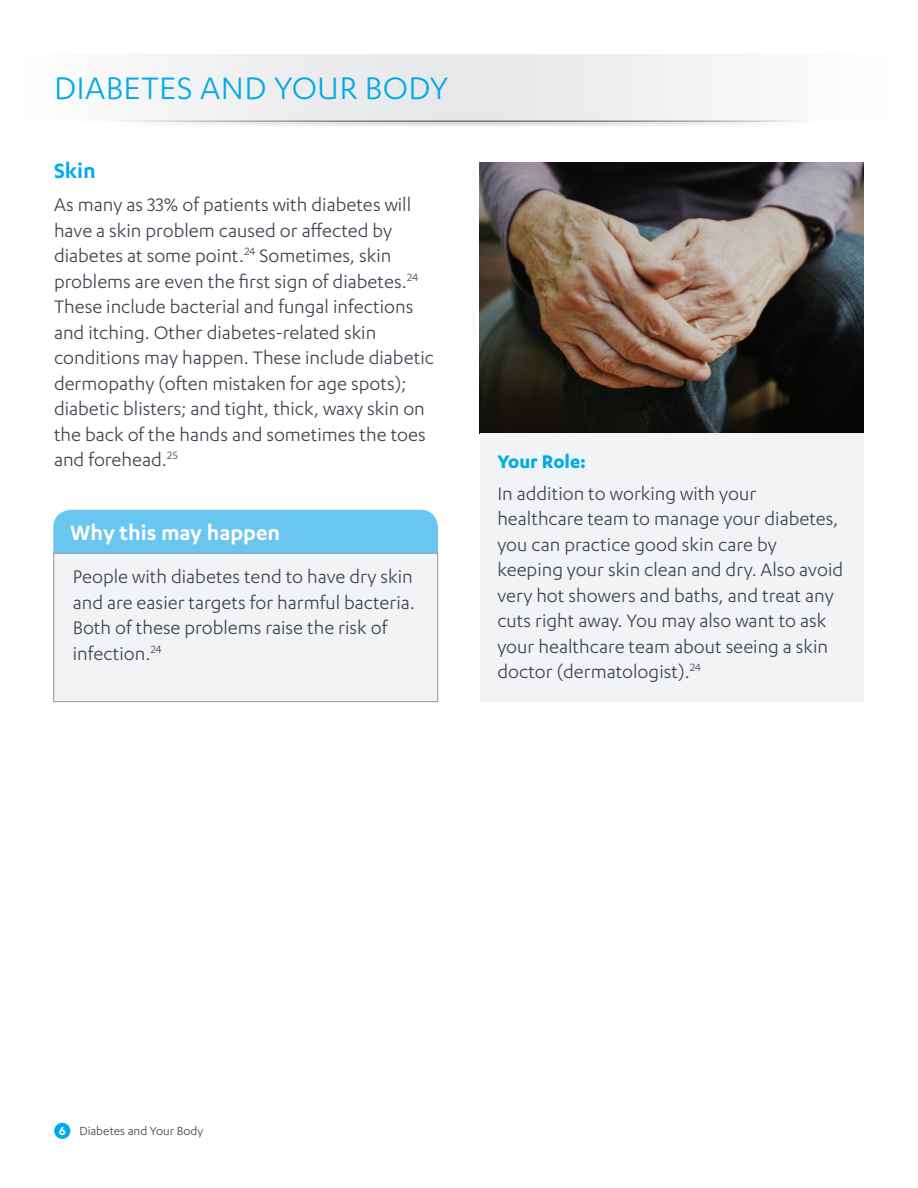
<style>
.page{position:relative;width:918px;height:1188px;background:#fff}
.page>*{position:absolute;margin:0;border:0;box-sizing:border-box;transform-origin:0 0}
.t1{font:36px "Karbon";letter-spacing:.01em;color:#00abe7}
.t2{font:600 24px "Karbon";color:#fff}
.Page_Heads{font:600 24px "Karbon";color:#00abe7}
.Body_Copy{font:21px/25.5px "Karbon";color:#3e444f}
.BULLETS{font:700 21px "Karbon";color:#00abe7}
.t3{font:13.5px "Karbon";color:#3e444f}
.s1{font-weight:600;color:#fff}
</style>
<div class="page">
<div style="left:54px;top:1123px;width:16px;height:16px;background:#00abe7;border-radius:50%"></div>
<div style="left:14px;top:54px;width:890px;height:67px;background:linear-gradient(to right,#f0f1f2,#f3f3f4)"></div>
<div style="left:110px;top:120px;width:699px;height:7px;background:#231f20;opacity:.8"></div>
<hr style="left:108px;top:121px;width:702px;height:1px;background:#3e444f">
<div style="left:53px;top:510px;width:385px;height:43px;background:#68c6f0"></div>
<div style="left:53px;top:553px;width:385px;height:149px;background:#f2f3f4;border:1px solid #939598"></div>
<img style="left:479px;top:162px;width:385px;height:271px">
<div style="left:480px;top:433px;width:384px;height:269px;background:#f2f3f4"></div>
<p class="t1" style="left:54px;top:68px;width:396px">DIABETES AND YOUR BODY</p>
<p class="Page_Heads" style="left:54px;top:157px;width:43px">Skin</p>
<p class="Body_Copy" style="left:54px;top:192px;width:382px">As many as 33% of patients with diabetes will have a skin problem caused or affected by diabetes at some point.<sup>24</sup> Sometimes, skin problems are even the first sign of diabetes.<sup>24<br></sup>These include bacterial and fungal infections and itching. Other diabetes-related skin conditions may happen. These include diabetic dermopathy (often mistaken for age spots); diabetic blisters; and tight, thick, waxy skin on the back of the hands and sometimes the toes and forehead.<sup>25</sup></p>
<p class="t2" style="left:70px;top:519px;width:211px">Why this may happen</p>
<p class="Body_Copy" style="left:73px;top:564px;width:344px">People with diabetes tend to have dry skin and are easier targets for harmful bacteria.<br>Both of these problems raise the risk of infection.<sup>24</sup></p>
<p class="BULLETS" style="left:497px;top:450px;width:90px">Your Role:</p>
<p class="Body_Copy" style="left:497px;top:480px;width:347px">In addition to working with your healthcare team to manage your diabetes, you can practice good skin care by keeping your skin clean and dry. Also avoid very hot showers and baths, and treat any cuts right away. You may also want to ask your healthcare team about seeing a skin doctor (dermatologist).<sup>24</sup></p>
<p class="t3" style="left:59px;top:1124px;width:146px"><span class="s1">6</span> Diabetes and Your Body</p>
</div>
